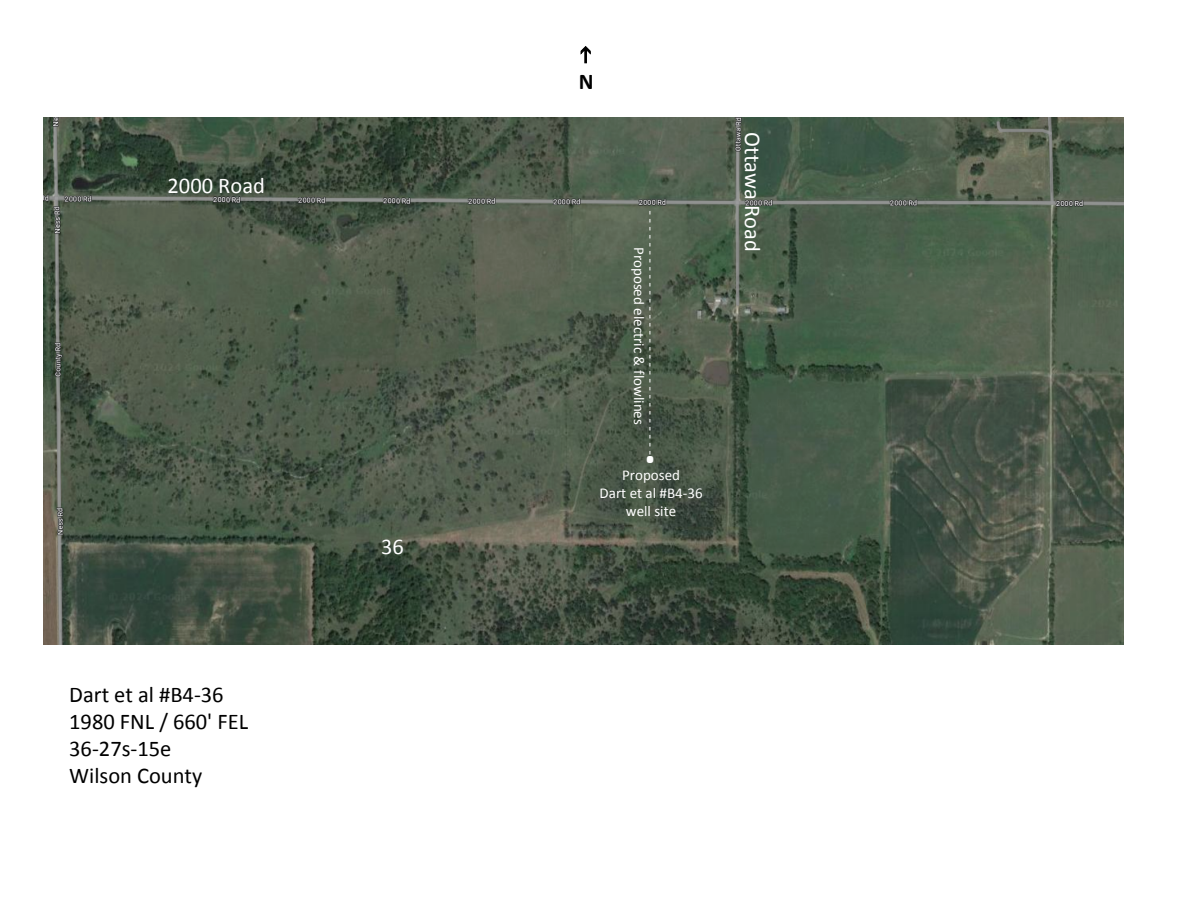
<style>
.page{position:relative;width:1188px;height:918px;background:#fff}
.page>*{position:absolute;margin:0;border:0;box-sizing:border-box;transform-origin:0 0}
.t1{font:700 45px "Calibri";color:#fff}
.t2{font:22.5px/27px "Calibri";color:#000}
.t3{font:22.5px "Calibri";color:#fff}
.t4{font:700 22.5px "Calibri";color:#000}
.t5{font:15px/18px "Calibri";color:#fff;text-align:center}
</style>
<div class="page">
<img style="left:43px;top:118px;width:1081px;height:527px">
<h2 class="t3" style="left:168px;top:172px;width:99px">2000 Road</h2>
<h2 class="t2" style="left:69px;top:681px;width:180px">Dart et al #B4-36<br>1980 FNL / 660' FEL<br>36-27s-15e<br>Wilson County</h2>
<h2 class="t3" style="left:381px;top:532px;width:24px">36</h2>
<h2 class="t4" style="left:579px;top:67px;width:16px">N</h2>
<p class="t5" style="left:640px;top:455px;width:245px;rotate:-90deg">- - - - - - - - - - - - - - - - - - - - - - - - - - - - - - -</p>
<p class="t5" style="left:648px;top:247px;width:179px;rotate:90deg">Proposed electric &amp; flowlines</p>
<h1 class="t1" style="left:644px;top:420px;width:14px">.</h1>
<p class="t5" style="left:600px;top:466px;width:104px">Proposed<br>Dart et al #B4-36 well site</p>
<h2 class="t3" style="left:767px;top:132px;width:121px;rotate:90deg">Ottawa Road</h2>
</div>
